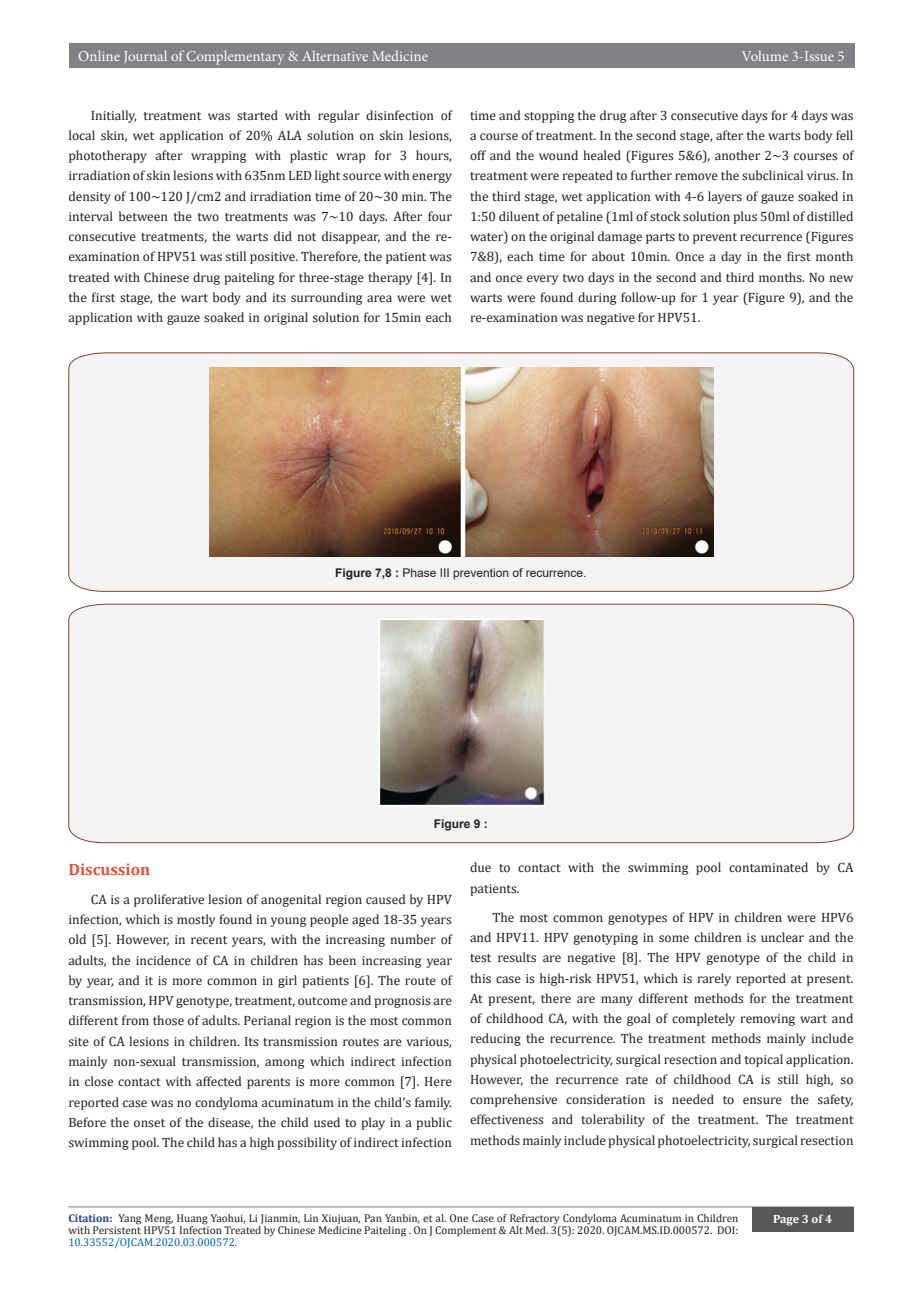
<style>
.page{position:relative;width:922px;height:1292px;background:#fff}
.page>*{position:absolute;margin:0;border:0;box-sizing:border-box;transform-origin:0 0}
.t1{font:700 16.5px "Cambria";color:#ef4c3a}
.t2{font:15px "Minion Pro";letter-spacing:-.005em;color:#fff}
.t3{font:13.5px/20.2px "Cambria";color:#231f20;text-align:justify}
.t4{font:12px "Arial";color:#231f20}
.t5{font:700 12px "Cambria";color:#fff}
.t6{font:700 12px "Arial";color:#231f20}
.t7{font:11.25px/12px "Cambria";color:#231f20;text-align:justify}
.s1{font-weight:700}
.s2{font-weight:700;color:#253f8e}
.s3{color:#0563c1}
</style>
<div class="page">
<hr style="left:68px;top:1206px;width:785px;height:1px;background:#a8a9ad">
<div style="left:69px;top:44px;width:785px;height:24px;background:#808285"></div>
<div style="left:751px;top:1207px;width:102px;height:25px;background:#57585a"></div>
<div style="left:68px;top:352px;width:786px;height:240px;background:#f4f4f4"></div>
<img style="left:209px;top:368px;width:505px;height:189px">
<div style="left:68px;top:603px;width:786px;height:240px;background:#f4f4f4"></div>
<img style="left:378px;top:619px;width:167px;height:187px">
<p class="t2" style="left:78px;top:46px;width:351px">Online Journal of Complementary &amp; Alternative Medicine</p>
<p class="t2" style="left:741px;top:46px;width:105px">Volume 3-Issue 5</p>
<p class="t3" style="left:68px;top:105px;width:385px;text-indent:22px">Initially, treatment was started with regular disinfection of local skin, wet application of 20% ALA solution on skin lesions, phototherapy after wrapping with plastic wrap for 3 hours, irradiation of skin lesions with 635nm LED light source with energy density of 100~120 J/cm2 and irradiation time of 20~30 min. The interval between the two treatments was 7~10 days. After four consecutive treatments, the warts did not disappear, and the re&shy;examination of HPV51 was still positive. Therefore, the patient was treated with Chinese drug paiteling for three-stage therapy [4]. In the first stage, the wart body and its surrounding area were wet application with gauze soaked in original solution for 15min each</p>
<p class="t3" style="left:470px;top:105px;width:385px">time and stopping the drug after 3 consecutive days for 4 days was a course of treatment. In the second stage, after the warts body fell off and the wound healed (Figures 5&amp;6), another 2~3 courses of treatment were repeated to further remove the subclinical virus. In the third stage, wet application with 4-6 layers of gauze soaked in 1:50 diluent of petaline (1ml of stock solution plus 50ml of distilled water) on the original damage parts to prevent recurrence (Figures 7&amp;8), each time for about 10min. Once a day in the first month and once every two days in the second and third months. No new warts were found during follow-up for 1 year (Figure 9), and the re-examination was negative for HPV51.</p>
<p class="t4" style="left:335px;top:564px;width:253px"><span class="s1">Figure 7,8 :</span> Phase III prevention of recurrence.</p>
<p class="t6" style="left:434px;top:815px;width:56px">Figure 9 :</p>
<p class="t1" style="left:68px;top:857px;width:83px">Discussion</p>
<p class="t3" style="left:68px;top:889px;width:385px;text-indent:22px">CA is a proliferative lesion of anogenital region caused by HPV infection, which is mostly found in young people aged 18-35 years old [5]. However, in recent years, with the increasing number of adults, the incidence of CA in children has been increasing year by year, and it is more common in girl patients [6]. The route of transmission, HPV genotype, treatment, outcome and prognosis are different from those of adults. Perianal region is the most common site of CA lesions in children. Its transmission routes are various, mainly non-sexual transmission, among which indirect infection in close contact with affected parents is more common [7]. Here reported case was no condyloma acuminatum in the child’s family.<br>Before the onset of the disease, the child used to play in a public swimming pool. The child has a high possibility of indirect infection</p>
<p class="t3" style="left:470px;top:857px;width:385px">due to contact with the swimming pool contaminated by CA patients.</p>
<p class="t3" style="left:470px;top:907px;width:385px;text-indent:22px">The most common genotypes of HPV in children were HPV6 and HPV11. HPV genotyping in some children is unclear and the test results are negative [8]. The HPV genotype of the child in this case is high-risk HPV51, which is rarely reported at present.<br>At present, there are many different methods for the treatment of childhood CA, with the goal of completely removing wart and reducing the recurrence. The treatment methods mainly include physical photoelectricity, surgical resection and topical application.<br>However, the recurrence rate of childhood CA is still high, so comprehensive consideration is needed to ensure the safety, effectiveness and tolerability of the treatment. The treatment methods mainly include physical photoelectricity, surgical resection</p>
<p class="t7" style="left:68px;top:1212px;width:671px"><span class="s2">Citation:</span> Yang Meng, Huang Yaohui, Li Jianmin, Lin Xiujuan, Pan Yanbin, et al. One Case of Refractory Condyloma Acuminatum in Children with Persistent HPV51 Infection Treated by Chinese Medicine Paiteling . On J Complement &amp; Alt Med. 3(5): 2020. OJCAM.MS.ID.000572. DOI:<br><span class="s3">10.33552/OJCAM.2020.03.000572.</span></p>
<p class="t5" style="left:773px;top:1210px;width:60px">Page 3 of 4</p>
</div>
